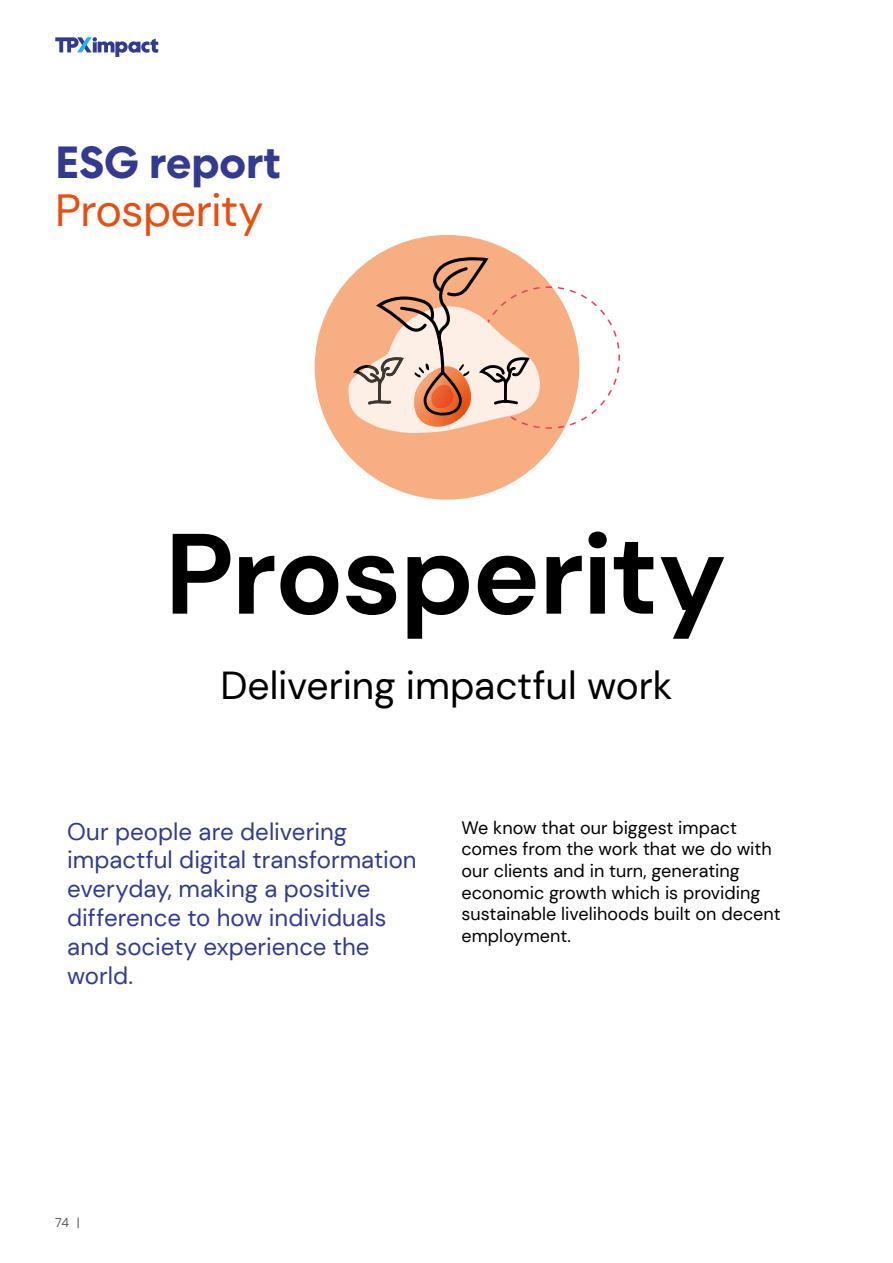
<style>
.page{position:relative;width:893px;height:1263px;background:#fff}
.page>*{position:absolute;margin:0;border:0;box-sizing:border-box;transform-origin:0 0}
.t1{font:700 114px "DM Sans";letter-spacing:-.02em;color:#000}
.t2{font:45px "DM Sans";letter-spacing:-.02em;color:#e94e0f}
.t3{font:700 45px "Centra No 2";letter-spacing:-.015em;color:#323b90}
.t4{font:39px "DM Sans";letter-spacing:-.005em;color:#000}
.t5{font:24px/28.8px "DM Sans";color:#323b90}
.t6{font:18px/21.6px "DM Sans";color:#000}
.t7{font:12.75px "DM Sans";color:#5a5a5b}
</style>
<div class="page">
<svg style="left:55px;top:37px;width:103px;height:20px"></svg>
<div style="left:315px;top:235px;width:264px;height:265px;background:#f7ae83;border-radius:50%"></div>
<svg style="left:347px;top:257px;width:273px;height:176px"></svg>
<h2 class="t3" style="left:55px;top:136px;width:227px">ESG report</h2>
<h2 class="t2" style="left:55px;top:183px;width:210px">Prosperity</h2>
<h1 class="t1" style="left:165px;top:502px;width:563px">Prosperity</h1>
<h3 class="t4" style="left:221px;top:661px;width:453px">Delivering impactful work</h3>
<h3 class="t5" style="left:67px;top:817px;width:351px">Our people are delivering impactful digital transformation everyday, making a positive difference to how individuals and society experience the world.</h3>
<p class="t6" style="left:461px;top:816px;width:321px">We know that our biggest impact comes from the work that we do with our clients and in turn, generating economic growth which is providing sustainable livelihoods built on decent employment.</p>
<p class="t7" style="left:55px;top:1214px;width:26px">74 |</p>
</div>
